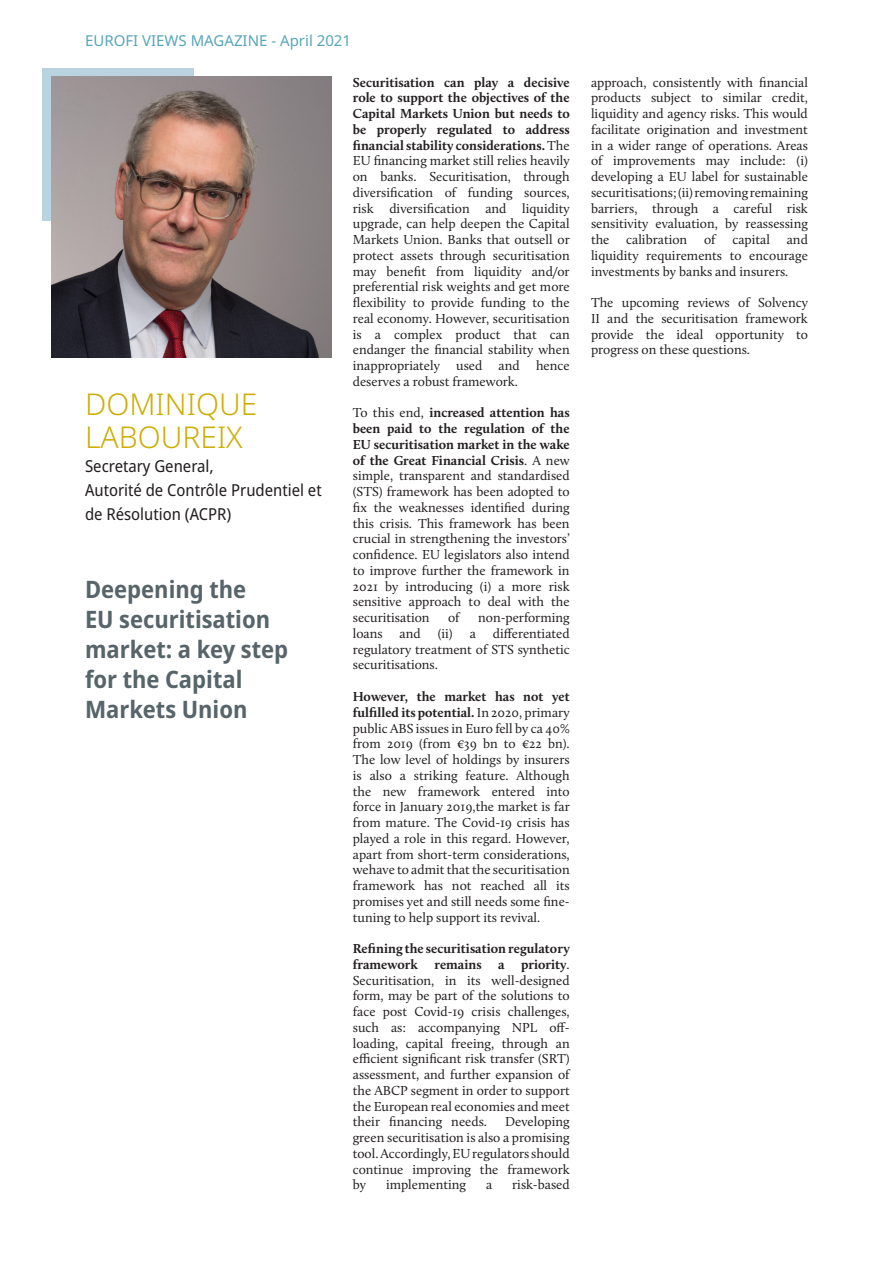
<style>
.page{position:relative;width:893px;height:1263px;background:#fff}
.page>*{position:absolute;margin:0;border:0;box-sizing:border-box;transform-origin:0 0}
.Style_Firstname_Last{font:300 30px/33px "Noto Sans";color:#cead05}
.Style_Titre{font:700 semi-condensed 24px/30px "Noto Sans";color:#57656b}
.Style_Function_Organ{font:semi-condensed 16.5px/24px "Noto Sans";color:#231f20}
.t1{font:15px "Noto Sans";color:#57a5bb}
.Style_Note{font:13.5px/15.8px "Calluna";color:#231f20;text-align:justify}
.s1{font-weight:700}
</style>
<div class="page">
<div style="left:43px;top:68px;width:151px;height:152px;background:#b9d4e0"></div>
<img style="left:51px;top:77px;width:280px;height:280px">
<p class="t1" style="left:85px;top:30px;width:268px">EUROFI VIEWS MAGAZINE - April 2021</p>
<p class="Style_Firstname_Last" style="left:85px;top:388px;width:174px">DOMINIQUE<br>LABOUREIX</p>
<p class="Style_Function_Organ" style="left:85px;top:454px;width:130px">Secretary General,</p>
<p class="Style_Function_Organ" style="left:85px;top:478px;width:238px">Autorité de Contrôle Prudentiel et de Résolution (ACPR)</p>
<p class="Style_Titre" style="left:85px;top:574px;width:205px">Deepening the<br>EU securitisation market: a key step for the Capital<br>Markets Union</p>
<p class="Style_Note" style="left:353px;top:74px;width:218px"><span class="s1">Securitisation can play a decisive role to support the objectives of the Capital Markets Union but needs to be properly regulated to address financial stability considerations.</span> The EU financing market still relies heavily on banks. Securitisation, through diversification of funding sources, risk diversification and liquidity upgrade, can help deepen the Capital Markets Union. Banks that outsell or protect assets through securitisation may benefit from liquidity and/or preferential risk weights and get more flexibility to provide funding to the real economy. However, securitisation is a complex product that can endanger the financial stability when inappropriately used and hence deserves a robust framework.</p>
<p class="Style_Note" style="left:353px;top:405px;width:218px">To this end, <span class="s1">increased attention has been paid to the regulation of the EU securitisation market in the wake of the Great Financial Crisis</span>. A new simple, transparent and standardised (STS) framework has been adopted to fix the weaknesses identified during this crisis. This framework has been crucial in strengthening the investors’ confidence. EU legislators also intend to improve further the framework in 2021 by introducing (i) a more risk sensitive approach to deal with the securitisation</p>
<p class="Style_Note" style="left:448px;top:610px;width:13px">of</p>
<p class="Style_Note" style="left:478px;top:610px;width:93px">non-performing</p>
<p class="Style_Note" style="left:353px;top:625px;width:218px;text-indent:140px">differentiated regulatory treatment of STS synthetic securitisations.</p>
<p class="Style_Note" style="left:353px;top:688px;width:218px"><span class="s1">However, the market has not yet fulfilled its potential.</span> In 2020, primary public ABS issues in Euro fell by ca 40% from 2019 (from €39 bn to €22 bn).<br>The low level of holdings by insurers is also a striking feature. Although the new framework entered into force in January 2019,the market is far from mature. The Covid-19 crisis has played a role in this regard. However, apart from short-term considerations, wehave to admit that the securitisation framework has not reached all its promises yet and still needs some fine&shy;tuning to help support its revival.</p>
<p class="Style_Note" style="left:353px;top:940px;width:218px"><span class="s1">Refining the securitisation regulatory framework remains a priority</span>.<br>Securitisation, in its well-designed form, may be part of the solutions to face post Covid-19 crisis challenges, such as: accompanying NPL off&shy;loading, capital freeing, through an efficient significant risk transfer (SRT) assessment, and further expansion of the ABCP segment in order to support the European real economies and meet their financing needs.</p>
<p class="Style_Note" style="left:353px;top:625px;width:31px">loans</p>
<p class="Style_Note" style="left:400px;top:625px;width:23px">and</p>
<p class="Style_Note" style="left:438px;top:625px;width:17px">(ii)</p>
<p class="Style_Note" style="left:470px;top:625px;width:8px">a</p>
<p class="Style_Note" style="left:353px;top:1114px;width:218px;text-indent:152px">Developing green securitisation is also a promising tool. Accordingly, EU regulators should continue improving the framework by</p>
<p class="Style_Note" style="left:386px;top:1177px;width:82px">implementing</p>
<p class="Style_Note" style="left:486px;top:1177px;width:8px">a</p>
<p class="Style_Note" style="left:512px;top:1177px;width:59px">risk-based</p>
<p class="Style_Note" style="left:591px;top:74px;width:218px">approach, consistently with financial products subject to similar credit, liquidity and agency risks. This would facilitate origination and investment in a wider range of operations. Areas of improvements may include: (i) developing a EU label for sustainable securitisations; (ii) removing remaining barriers, through a careful risk sensitivity evaluation, by reassessing the calibration of capital and liquidity requirements to encourage investments by banks and insurers.</p>
<p class="Style_Note" style="left:591px;top:295px;width:218px">The upcoming reviews of Solvency II and the securitisation framework provide the ideal opportunity to progress on these questions.</p>
</div>
